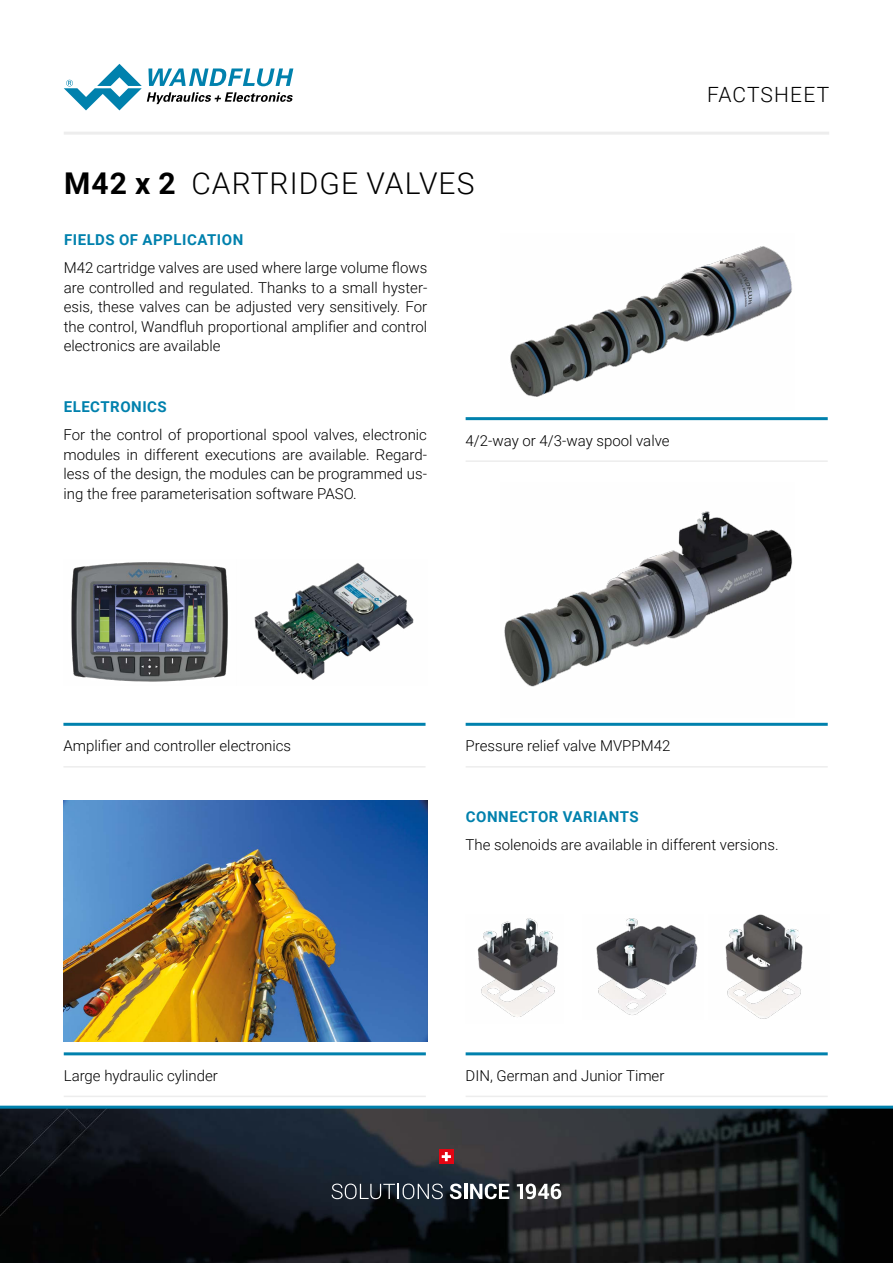
<style>
.page{position:relative;width:893px;height:1263px;background:#fff}
.page>*{position:absolute;margin:0;border:0;box-sizing:border-box;transform-origin:0 0}
.t1{font:300 30px "Roboto";letter-spacing:.035em;color:#000}
.t2{font:300 21px "Roboto";letter-spacing:.05em;color:#000}
.t3{font:300 15px/19.5px "Roboto";color:#000;text-align:justify}
.t4{font:700 15px "Roboto";letter-spacing:.035em;color:#0081ad}
.s1{font-weight:700}
</style>
<div class="page">
<img style="left:0;top:1109px;width:893px;height:154px">
<hr style="left:0;top:1106px;width:893px;height:3px;background:#0081ad">
<svg style="left:332px;top:1183px;width:111px;height:16px"></svg>
<svg style="left:450px;top:1183px;width:12px;height:16px"></svg>
<hr style="left:464px;top:1184px;width:3px;height:15px;background:#fff">
<svg style="left:470px;top:1183px;width:39px;height:16px"></svg>
<svg style="left:517px;top:1183px;width:44px;height:16px"></svg>
<div style="left:439px;top:1149px;width:15px;height:15px;background:#e30613"></div>
<svg style="left:442px;top:1152px;width:9px;height:9px"></svg>
<hr style="left:64px;top:132px;width:765px;height:3px;background:#ededed">
<svg style="left:64px;top:64px;width:229px;height:46px"></svg>
<img style="left:64px;top:801px;width:363px;height:241px">
<hr style="left:64px;top:1096px;width:362px;height:1px;background:#ededed">
<hr style="left:64px;top:1052px;width:362px;height:3px;background:#0081ad">
<hr style="left:466px;top:766px;width:362px;height:1px;background:#ededed">
<hr style="left:466px;top:723px;width:362px;height:3px;background:#0081ad">
<hr style="left:466px;top:460px;width:362px;height:2px;background:#ededed">
<hr style="left:466px;top:417px;width:362px;height:3px;background:#0081ad">
<img style="left:510px;top:246px;width:282px;height:151px">
<img style="left:504px;top:511px;width:289px;height:176px">
<img style="left:71px;top:562px;width:343px;height:120px">
<hr style="left:63px;top:766px;width:363px;height:1px;background:#ededed">
<hr style="left:63px;top:723px;width:363px;height:3px;background:#0081ad">
<img style="left:477px;top:918px;width:82px;height:99px">
<img style="left:596px;top:918px;width:102px;height:97px">
<img style="left:725px;top:914px;width:78px;height:105px">
<hr style="left:466px;top:1096px;width:362px;height:1px;background:#ededed">
<hr style="left:466px;top:1052px;width:362px;height:3px;background:#0081ad">
<h1 class="t1" style="left:64px;top:163px;width:412px"><span class="s1">M42 x 2</span> CARTRIDGE VALVES</h1>
<p class="t4" style="left:64px;top:229px;width:181px">FIELDS OF APPLICATION</p>
<p class="t3" style="left:64px;top:257px;width:365px">M42 cartridge valves are used where large volume flows are controlled and regulated. Thanks to a small hyster&shy;esis, these valves can be adjusted very sensitively. For the control, Wandfluh proportional amplifier and control electronics are available</p>
<p class="t4" style="left:64px;top:396px;width:105px">ELECTRONICS</p>
<p class="t3" style="left:63px;top:424px;width:365px">For the control of proportional spool valves, electronic modules in different executions are available. Regard&shy;less of the design, the modules can be programmed us&shy;ing the free parameterisation software PASO.</p>
<p class="t3" style="left:466px;top:430px;width:205px">4/2-way or 4/3-way spool valve</p>
<h2 class="t2" style="left:707px;top:79px;width:123px">FACTSHEET</h2>
<p class="t3" style="left:63px;top:735px;width:229px">Amplifier and controller electronics</p>
<p class="t3" style="left:466px;top:735px;width:206px">Pressure relief valve MVPPM42</p>
<p class="t3" style="left:64px;top:1065px;width:156px">Large hydraulic cylinder</p>
<p class="t4" style="left:466px;top:806px;width:174px">CONNECTOR VARIANTS</p>
<p class="t3" style="left:466px;top:835px;width:314px">The solenoids are available in different versions.</p>
<p class="t3" style="left:466px;top:1065px;width:200px">DIN, German and Junior Timer</p>
</div>
